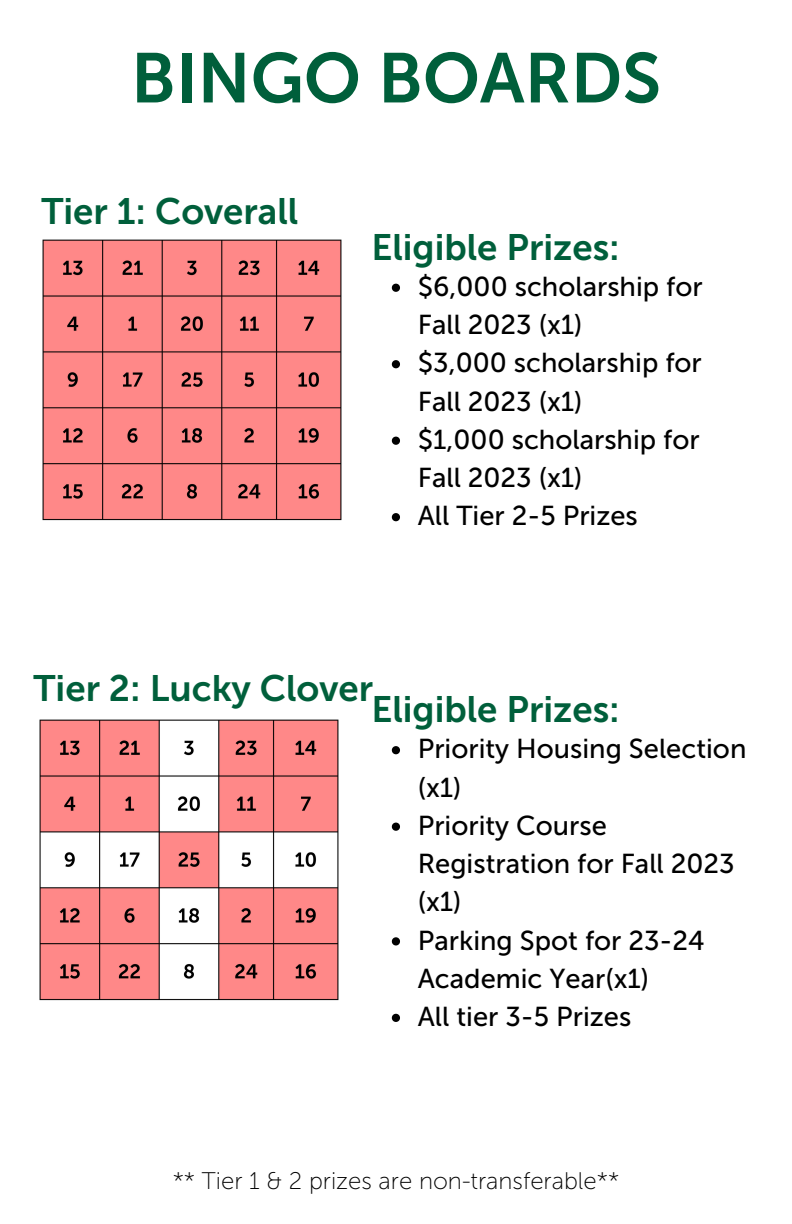
<style>
.page{position:relative;width:792px;height:1224px;background:#fff}
.page>*{position:absolute;margin:0;border:0;box-sizing:border-box;transform-origin:0 0}
.t1{font:70px "Museo Sans 700";color:#005f3b}
.t2{font:36.6px "Museo Sans 700";color:#005f3b}
.t3{font:27.4px/38.2px "Museo Sans 500";color:#000}
.t4{font:24px "Museo Sans 100";color:#000}
</style>
<div class="page">
<img style="left:42px;top:239px;width:300px;height:282px">
<svg style="left:392px;top:284px;width:8px;height:8px"></svg>
<svg style="left:392px;top:360px;width:8px;height:8px"></svg>
<svg style="left:392px;top:437px;width:8px;height:8px"></svg>
<svg style="left:392px;top:513px;width:8px;height:8px"></svg>
<img style="left:39px;top:719px;width:300px;height:282px">
<svg style="left:392px;top:746px;width:8px;height:8px"></svg>
<svg style="left:392px;top:823px;width:8px;height:8px"></svg>
<svg style="left:392px;top:937px;width:8px;height:8px"></svg>
<svg style="left:392px;top:1014px;width:8px;height:8px"></svg>
<h1 class="t1" style="left:131px;top:37px;width:532px">BINGO BOARDS</h1>
<h2 class="t2" style="left:41px;top:190px;width:258px">Tier 1: Coverall</h2>
<h2 class="t2" style="left:371px;top:226px;width:250px">Eligible Prizes:</h2>
<p class="t3" style="left:418px;top:268px;width:286px">$6,000 scholarship for<br>Fall 2023 (x1)<br>$3,000 scholarship for<br>Fall 2023 (x1)<br>$1,000 scholarship for<br>Fall 2023 (x1)<br>All Tier 2-5 Prizes</p>
<h2 class="t2" style="left:34px;top:666px;width:341px">Tier 2: Lucky Clover</h2>
<h2 class="t2" style="left:371px;top:688px;width:250px">Eligible Prizes:</h2>
<p class="t3" style="left:418px;top:730px;width:330px">Priority Housing Selection (x1)<br>Priority Course<br>Registration for Fall 2023 (x1)<br>Parking Spot for 23-24<br>Academic Year(x1)<br>All tier 3-5 Prizes</p>
<p class="t4" style="left:173px;top:1167px;width:448px">** Tier 1 &amp; 2 prizes are non-transferable**</p>
</div>
